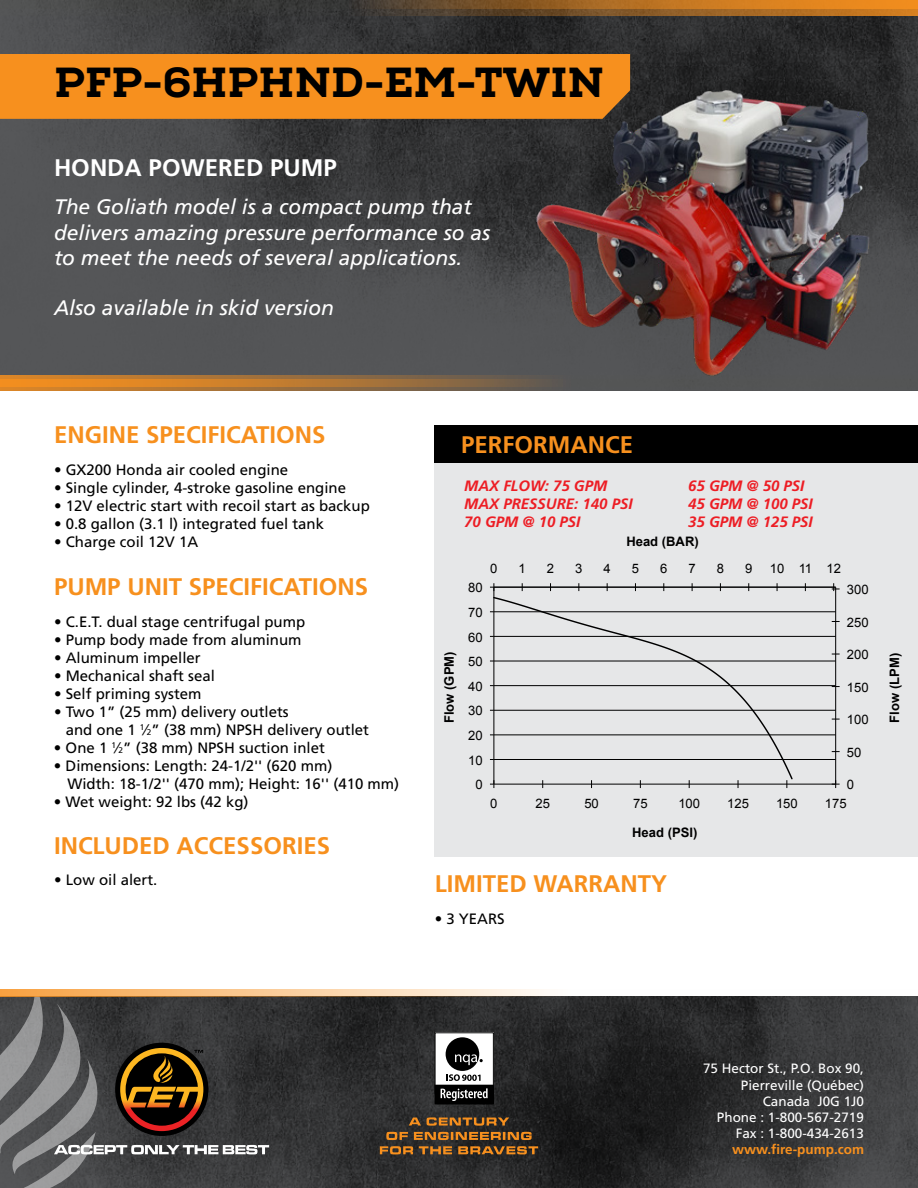
<style>
.page{position:relative;width:918px;height:1188px;background:#fff}
.page>*{position:absolute;margin:0;border:0;box-sizing:border-box;transform-origin:0 0}
.t1{font:800 42px "Nexa Slab";color:#000}
.t2{font:700 24px "Frutiger";color:#f7901e}
.t3{font:700 24px "Frutiger";color:#fff}
.t4{font:italic 21px/25.2px "Frutiger";color:#fff}
.t5{font:15px/18px "Frutiger";color:#000}
.t6{font:italic 700 15px/18px "Frutiger";color:#ed1d24}
.t7{font:13.5px/16.2px "Frutiger";color:#fff;text-align:right}
.t8{font:700 13.5px "Frutiger";color:#f7901e}
.t9{font:13.05px "Arial";color:#000}
.t10{font:700 13.05px "Arial";color:#000}
.s1{font-size:8.25px}
</style>
<div class="page">
<div style="left:434px;top:425px;width:484px;height:431px;background:#e6e7e8"></div>
<hr style="left:494px;top:759px;width:342px;height:1px;background:#000">
<hr style="left:494px;top:735px;width:342px;height:1px;background:#000">
<hr style="left:494px;top:710px;width:342px;height:1px;background:#000">
<hr style="left:494px;top:685px;width:342px;height:1px;background:#000">
<hr style="left:494px;top:661px;width:342px;height:1px;background:#000">
<hr style="left:494px;top:636px;width:342px;height:1px;background:#000">
<hr style="left:494px;top:612px;width:342px;height:1px;background:#000">
<hr style="left:835px;top:587px;width:1px;height:197px;background:#000">
<hr style="left:494px;top:587px;width:342px;height:1px;background:#000">
<svg style="left:832px;top:583px;width:8px;height:8px"></svg>
<hr style="left:494px;top:587px;width:1px;height:197px;background:#000">
<svg style="left:490px;top:583px;width:5px;height:8px"></svg>
<hr style="left:494px;top:784px;width:342px;height:1px;background:#000">
<svg style="left:490px;top:780px;width:5px;height:8px"></svg>
<svg style="left:832px;top:780px;width:8px;height:8px"></svg>
<svg style="left:494px;top:596px;width:300px;height:185px"></svg>
<img style="left:269px;top:997px;width:649px;height:191px">
<img style="left:0;top:16px;width:918px;height:359px">
<div style="left:0;top:54px;width:503px;height:65px;background:#f7901e"></div>
<div style="left:434px;top:425px;width:484px;height:38px;background:#000"></div>
<img style="left:503px;top:52px;width:395px;height:323px">
<svg style="left:0;top:997px;width:269px;height:191px;background:#514d49"></svg>
<svg style="left:380px;top:1146px;width:158px;height:8px"></svg>
<svg style="left:386px;top:1132px;width:146px;height:8px"></svg>
<svg style="left:409px;top:1117px;width:100px;height:9px"></svg>
<svg style="left:0;top:387px;width:918px;height:4px;background:#7f6447"></svg>
<svg style="left:0;top:383px;width:918px;height:4px;background:#916b40"></svg>
<svg style="left:0;top:375px;width:918px;height:8px;background:#886743"></svg>
<svg style="left:0;top:989px;width:918px;height:8px"></svg>
<svg style="left:0;top:0;width:918px;height:1px"></svg>
<svg style="left:0;top:1px;width:918px;height:15px;background:#765530"></svg>
<div style="left:435px;top:1033px;width:58px;height:61px;background:#fff"></div>
<div style="left:435px;top:1032px;width:59px;height:62px;border:1px solid #000"></div>
<div style="left:435px;top:1085px;width:58px;height:19px;background:#000"></div>
<div style="left:446px;top:1037px;width:33px;height:34px;background:#000;border-radius:50%"></div>
<svg style="left:455px;top:1054px;width:28px;height:11px"></svg>
<svg style="left:447px;top:1074px;width:34px;height:7px"></svg>
<svg style="left:441px;top:1088px;width:47px;height:13px"></svg>
<h1 class="t1" style="left:54px;top:57px;width:552px">PFP-6HPHND-EM-TWIN</h1>
<h2 class="t3" style="left:54px;top:153px;width:284px">HONDA POWERED PUMP</h2>
<h3 class="t4" style="left:54px;top:195px;width:438px">The Goliath model is a compact pump that delivers amazing pressure performance so as to meet the needs of several applications.</h3>
<h3 class="t4" style="left:54px;top:296px;width:282px">Also available in skid version</h3>
<h2 class="t2" style="left:54px;top:421px;width:273px">ENGINE SPECIFICATIONS</h2>
<p class="t5" style="left:54px;top:460px;width:236px">• GX200 Honda air cooled engine</p>
<p class="t5" style="left:54px;top:478px;width:294px">• Single cylinder, 4-stroke gasoline engine</p>
<p class="t5" style="left:54px;top:496px;width:317px">• 12V electric start with recoil start as backup</p>
<p class="t5" style="left:54px;top:514px;width:272px">• 0.8 gallon (3.1 l) integrated fuel tank</p>
<p class="t5" style="left:54px;top:532px;width:146px">• Charge coil 12V 1A</p>
<h2 class="t2" style="left:54px;top:573px;width:316px">PUMP UNIT SPECIFICATIONS</h2>
<p class="t5" style="left:54px;top:612px;width:253px">• C.E.T. dual stage centrifugal pump</p>
<p class="t5" style="left:54px;top:630px;width:249px">• Pump body made from aluminum</p>
<p class="t5" style="left:54px;top:648px;width:148px">• Aluminum impeller</p>
<p class="t5" style="left:54px;top:666px;width:162px">• Mechanical shaft seal</p>
<p class="t5" style="left:54px;top:684px;width:149px">• Self priming system</p>
<p class="t5" style="left:66px;top:702px;width:305px;text-indent:-12px">• Two 1” (25 mm) delivery outlets<br>and one 1 <sup>1</sup>⁄<span class="s1">2</span>” (38 mm) NPSH delivery outlet</p>
<p class="t5" style="left:54px;top:738px;width:272px">• One 1 <sup>1</sup>⁄<span class="s1">2</span>” (38 mm) NPSH suction inlet</p>
<p class="t5" style="left:67px;top:756px;width:333px;text-indent:-14px">• Dimensions: Length: 24-1/2'' (620 mm)<br>Width: 18-1/2'' (470 mm); Height: 16'' (410 mm)</p>
<p class="t5" style="left:54px;top:792px;width:196px">• Wet weight: 92 lbs (42 kg)</p>
<h2 class="t2" style="left:54px;top:831px;width:278px">INCLUDED ACCESSORIES</h2>
<p class="t5" style="left:54px;top:871px;width:105px">• Low oil alert.</p>
<h2 class="t2" style="left:435px;top:870px;width:234px">LIMITED WARRANTY</h2>
<p class="t5" style="left:435px;top:909px;width:72px">• 3 YEARS</p>
<h2 class="t2" style="left:461px;top:431px;width:174px">PERFORMANCE</h2>
<p class="t6" style="left:464px;top:477px;width:170px">MAX FLOW: 75 GPM<br>MAX PRESSURE: 140 PSI<br>70 GPM @ 10 PSI</p>
<p class="t6" style="left:688px;top:477px;width:126px">65 GPM @ 50 PSI<br>45 GPM @ 100 PSI<br>35 GPM @ 125 PSI</p>
<p class="t10" style="left:626px;top:533px;width:74px">Head (BAR)</p>
<p class="t9" style="left:490px;top:560px;width:9px">0</p>
<p class="t9" style="left:519px;top:560px;width:9px">1</p>
<p class="t9" style="left:547px;top:560px;width:9px">2</p>
<p class="t9" style="left:575px;top:560px;width:9px">3</p>
<p class="t9" style="left:604px;top:560px;width:9px">4</p>
<p class="t9" style="left:632px;top:560px;width:9px">5</p>
<p class="t9" style="left:660px;top:560px;width:9px">6</p>
<p class="t9" style="left:689px;top:560px;width:9px">7</p>
<p class="t9" style="left:717px;top:560px;width:9px">8</p>
<p class="t9" style="left:745px;top:560px;width:9px">9</p>
<p class="t9" style="left:770px;top:560px;width:73px">10 11 12</p>
<p class="t9" style="left:468px;top:579px;width:16px">80</p>
<p class="t9" style="left:847px;top:581px;width:23px">300</p>
<p class="t9" style="left:468px;top:604px;width:16px">70</p>
<p class="t9" style="left:847px;top:614px;width:23px">250</p>
<p class="t9" style="left:468px;top:628px;width:16px">60</p>
<p class="t9" style="left:847px;top:646px;width:23px">200</p>
<p class="t10" style="left:441px;top:723px;width:73px;rotate:-90deg">Flow (GPM)</p>
<p class="t9" style="left:468px;top:653px;width:16px">50</p>
<p class="t9" style="left:468px;top:678px;width:16px">40</p>
<p class="t9" style="left:847px;top:679px;width:23px">150</p>
<p class="t9" style="left:468px;top:702px;width:16px">30</p>
<p class="t9" style="left:847px;top:711px;width:23px">100</p>
<p class="t9" style="left:468px;top:727px;width:16px">20</p>
<p class="t9" style="left:847px;top:744px;width:16px">50</p>
<p class="t9" style="left:468px;top:752px;width:16px">10</p>
<p class="t9" style="left:847px;top:776px;width:9px">0</p>
<p class="t9" style="left:475px;top:776px;width:9px">0</p>
<p class="t9" style="left:490px;top:795px;width:9px">0</p>
<p class="t9" style="left:536px;top:795px;width:16px">25</p>
<p class="t9" style="left:584px;top:795px;width:16px">50</p>
<p class="t9" style="left:633px;top:795px;width:16px">75</p>
<p class="t9" style="left:678px;top:795px;width:23px">100</p>
<p class="t9" style="left:727px;top:795px;width:23px">125</p>
<p class="t9" style="left:776px;top:795px;width:23px">150</p>
<p class="t9" style="left:825px;top:795px;width:23px">175</p>
<p class="t10" style="left:632px;top:824px;width:67px">Head (PSI)</p>
<p class="t10" style="left:886px;top:723px;width:71px;rotate:-90deg">Flow (LPM)</p>
<p class="t7" style="left:703px;top:1061px;width:162px">75 Hector St., P.O. Box 90,<br>Pierreville (Québec)<br>Canada J0G 1J0<br>Phone : 1-800-567-2719<br>Fax : 1-800-434-2613</p>
<p class="t8" style="left:732px;top:1142px;width:133px">www.fire-pump.com</p>
</div>
